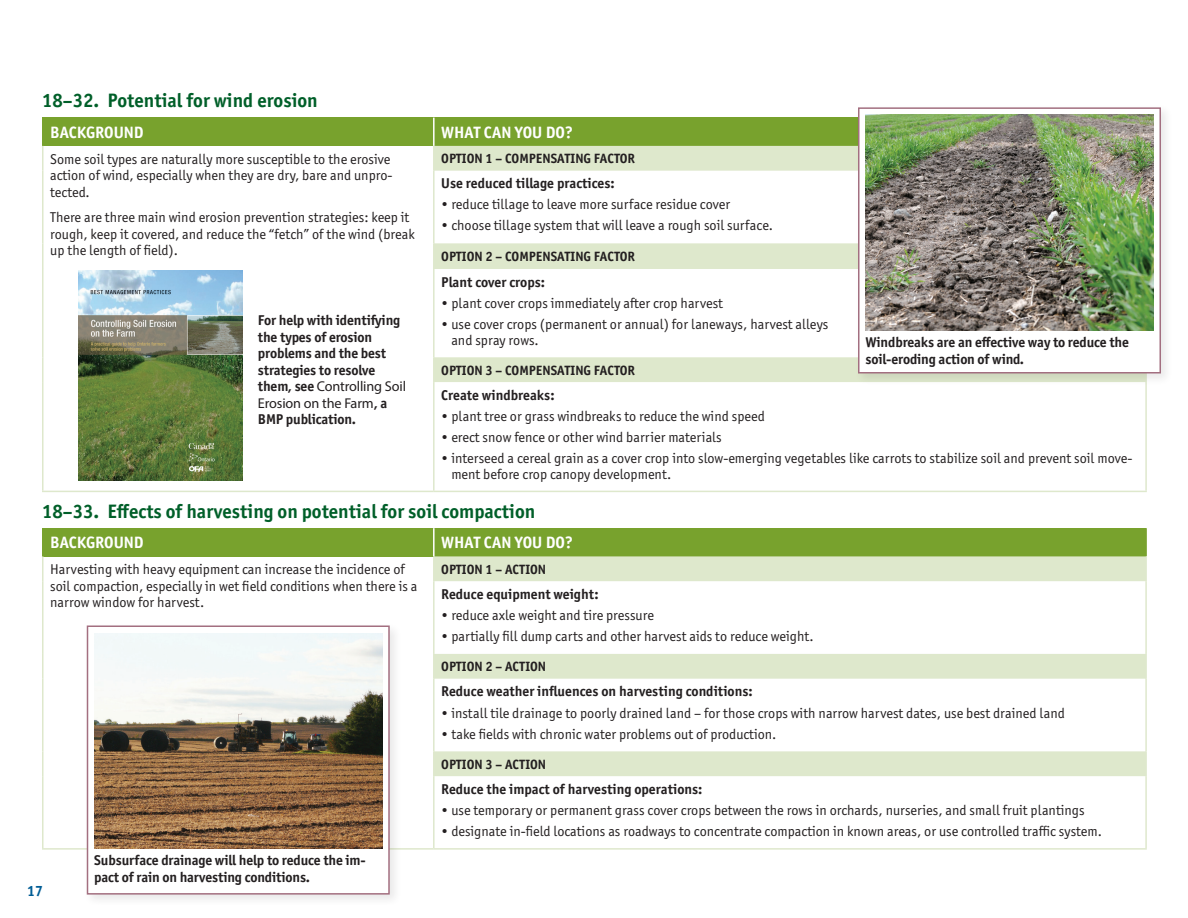
<style>
.page{position:relative;width:1188px;height:918px;background:#fff}
.page>*{position:absolute;margin:0;border:0;box-sizing:border-box;transform-origin:0 0}
.t1{font:700 19.5px "Officina Sans ITC Pro";color:#005f29}
.t2{font:700 16.5px "Officina Sans ITC Pro";color:#fff}
.t3{font:700 15px "Officina Sans ITC Pro";color:#005d95}
.t4{font:14.25px/16.5px "Officina Sans ITC Pro";color:#231f20}
.t5{font:700 14.25px/16.5px "Officina Sans ITC Pro";letter-spacing:-.01em;color:#231f20}
.t6{font:14.25px/16.5px "Myriad Pro";letter-spacing:-.01em;color:#231f20}
.t7{font:700 13.5px "Officina Sans ITC Pro";color:#231f20}
.s1{font-family:"Officina Sans ITC Pro";font-weight:700}
</style>
<div class="page">
<div style="left:43px;top:118px;width:391px;height:28px;background:#78a22d"></div>
<div style="left:434px;top:118px;width:712px;height:28px;background:#78a22d"></div>
<svg style="left:435px;top:146px;width:419px;height:236px"></svg>
<hr style="left:433px;top:118px;width:2px;height:28px;background:#fff">
<hr style="left:42px;top:118px;width:2px;height:28px;background:#78a22d">
<hr style="left:1145px;top:382px;width:2px;height:109px;background:#dee8cc">
<hr style="left:434px;top:491px;width:713px;height:1px;background:#dee8cc">
<hr style="left:42px;top:146px;width:2px;height:25px;background:#dee8cc">
<hr style="left:433px;top:146px;width:2px;height:25px;background:#dee8cc">
<hr style="left:42px;top:171px;width:2px;height:72px;background:#dee8cc">
<hr style="left:433px;top:171px;width:2px;height:72px;background:#dee8cc">
<hr style="left:42px;top:243px;width:2px;height:26px;background:#dee8cc">
<hr style="left:433px;top:243px;width:2px;height:26px;background:#dee8cc">
<hr style="left:42px;top:269px;width:2px;height:88px;background:#dee8cc">
<hr style="left:433px;top:269px;width:2px;height:88px;background:#dee8cc">
<hr style="left:42px;top:357px;width:2px;height:25px;background:#dee8cc">
<hr style="left:433px;top:357px;width:2px;height:25px;background:#dee8cc">
<hr style="left:42px;top:382px;width:2px;height:109px;background:#dee8cc">
<hr style="left:433px;top:382px;width:2px;height:109px;background:#dee8cc">
<hr style="left:42px;top:491px;width:392px;height:1px;background:#dee8cc">
<div style="left:43px;top:528px;width:391px;height:28px;background:#78a22d"></div>
<div style="left:434px;top:528px;width:712px;height:28px;background:#78a22d"></div>
<svg style="left:435px;top:556px;width:710px;height:220px"></svg>
<hr style="left:433px;top:528px;width:2px;height:28px;background:#fff">
<hr style="left:1145px;top:528px;width:2px;height:28px;background:#78a22d">
<hr style="left:1145px;top:556px;width:2px;height:25px;background:#dee8cc">
<hr style="left:1145px;top:654px;width:2px;height:25px;background:#dee8cc">
<hr style="left:1145px;top:751px;width:2px;height:25px;background:#dee8cc">
<hr style="left:42px;top:528px;width:2px;height:28px;background:#78a22d">
<hr style="left:1145px;top:776px;width:2px;height:72px;background:#dee8cc">
<hr style="left:434px;top:848px;width:713px;height:2px;background:#dee8cc">
<hr style="left:42px;top:556px;width:2px;height:25px;background:#dee8cc">
<hr style="left:433px;top:556px;width:2px;height:25px;background:#dee8cc">
<hr style="left:42px;top:581px;width:2px;height:73px;background:#dee8cc">
<hr style="left:433px;top:581px;width:2px;height:73px;background:#dee8cc">
<hr style="left:42px;top:654px;width:2px;height:25px;background:#dee8cc">
<hr style="left:433px;top:654px;width:2px;height:25px;background:#dee8cc">
<hr style="left:42px;top:679px;width:2px;height:72px;background:#dee8cc">
<hr style="left:433px;top:679px;width:2px;height:72px;background:#dee8cc">
<hr style="left:42px;top:751px;width:2px;height:25px;background:#dee8cc">
<hr style="left:433px;top:751px;width:2px;height:25px;background:#dee8cc">
<hr style="left:42px;top:776px;width:2px;height:72px;background:#dee8cc">
<hr style="left:433px;top:776px;width:2px;height:72px;background:#dee8cc">
<hr style="left:42px;top:848px;width:392px;height:2px;background:#dee8cc">
<hr style="left:1145px;top:581px;width:2px;height:73px;background:#dee8cc">
<hr style="left:1145px;top:679px;width:2px;height:72px;background:#dee8cc">
<div style="left:83px;top:622px;width:319px;height:285px;background:#f8f8f8"></div>
<div style="left:87px;top:626px;width:303px;height:269px;background:#fff;border:2px solid #a36f80"></div>
<img style="left:94px;top:633px;width:288px;height:216px">
<div style="left:854px;top:104px;width:319px;height:282px;background:#231f20;opacity:.1"></div>
<div style="left:858px;top:107px;width:303px;height:267px;background:#fff;border:2px solid #a36f80"></div>
<img style="left:866px;top:115px;width:288px;height:216px">
<img style="left:78px;top:270px;width:165px;height:210px">
<h1 class="t1" style="left:42px;top:88px;width:277px">18–32. Potential for wind erosion</h1>
<p class="t2" style="left:50px;top:122px;width:95px">BACKGROUND</p>
<p class="t2" style="left:441px;top:122px;width:133px">WHAT CAN YOU DO?</p>
<p class="t4" style="left:50px;top:151px;width:344px">Some soil types are naturally more susceptible to the erosive action of wind, especially when they are dry, bare and unpro&shy;tected.</p>
<p class="t4" style="left:50px;top:209px;width:366px">There are three main wind erosion prevention strategies: keep it rough, keep it covered, and reduce the “fetch” of the wind (break up the length of field).</p>
<p class="t7" style="left:441px;top:150px;width:195px">OPTION 1 – COMPENSATING FACTOR</p>
<p class="t5" style="left:441px;top:175px;width:175px">Use reduced tillage practices:</p>
<p class="t4" style="left:441px;top:196px;width:290px">• reduce tillage to leave more surface residue cover</p>
<p class="t4" style="left:441px;top:217px;width:333px">• choose tillage system that will leave a rough soil surface.</p>
<p class="t7" style="left:441px;top:248px;width:195px">OPTION 2 – COMPENSATING FACTOR</p>
<p class="t5" style="left:441px;top:274px;width:105px">Plant cover crops:</p>
<p class="t4" style="left:441px;top:295px;width:283px">• plant cover crops immediately after crop harvest</p>
<p class="t4" style="left:451px;top:316px;width:379px;text-indent:-10px">• use cover crops (permanent or annual) for laneways, harvest alleys and spray rows.</p>
<p class="t7" style="left:441px;top:362px;width:195px">OPTION 3 – COMPENSATING FACTOR</p>
<p class="t5" style="left:441px;top:387px;width:115px">Create windbreaks:</p>
<p class="t4" style="left:441px;top:408px;width:325px">• plant tree or grass windbreaks to reduce the wind speed</p>
<p class="t4" style="left:441px;top:429px;width:282px">• erect snow fence or other wind barrier materials</p>
<p class="t4" style="left:451px;top:450px;width:683px;text-indent:-10px">• interseed a cereal grain as a cover crop into slow-emerging vegetables like carrots to stabilize soil and prevent soil move&shy;ment before crop canopy development.</p>
<h1 class="t1" style="left:42px;top:499px;width:495px">18–33. Effects of harvesting on potential for soil compaction</h1>
<p class="t2" style="left:50px;top:532px;width:95px">BACKGROUND</p>
<p class="t2" style="left:441px;top:532px;width:133px">WHAT CAN YOU DO?</p>
<p class="t4" style="left:50px;top:561px;width:369px">Harvesting with heavy equipment can increase the incidence of soil compaction, especially in wet field conditions when there is a narrow window for harvest.</p>
<p class="t7" style="left:441px;top:561px;width:106px">OPTION 1 – ACTION</p>
<p class="t5" style="left:258px;top:312px;width:144px">For help with identifying the types of erosion problems and the best strategies to resolve</p>
<p class="t6" style="left:258px;top:378px;width:150px"><span class="s1">them, see</span> Controlling Soil<br>Erosion on the Farm<span class="s1">, a</span></p>
<p class="t5" style="left:258px;top:411px;width:99px">BMP publication.</p>
<p class="t5" style="left:866px;top:334px;width:265px">Windbreaks are an effective way to reduce the soil-eroding action of wind.</p>
<p class="t5" style="left:441px;top:586px;width:159px">Reduce equipment weight:</p>
<p class="t4" style="left:441px;top:607px;width:214px">• reduce axle weight and tire pressure</p>
<p class="t4" style="left:441px;top:628px;width:374px">• partially fill dump carts and other harvest aids to reduce weight.</p>
<p class="t7" style="left:441px;top:658px;width:106px">OPTION 2 – ACTION</p>
<p class="t5" style="left:441px;top:683px;width:313px">Reduce weather influences on harvesting conditions:</p>
<p class="t4" style="left:441px;top:704px;width:625px">• install tile drainage to poorly drained land – for those crops with narrow harvest dates, use best drained land</p>
<p class="t4" style="left:441px;top:725px;width:337px">• take fields with chronic water problems out of production.</p>
<p class="t7" style="left:441px;top:756px;width:106px">OPTION 3 – ACTION</p>
<p class="t5" style="left:441px;top:781px;width:263px">Reduce the impact of harvesting operations:</p>
<p class="t4" style="left:441px;top:802px;width:645px">• use temporary or permanent grass cover crops between the rows in orchards, nurseries, and small fruit plantings</p>
<p class="t4" style="left:441px;top:823px;width:662px">• designate in-field locations as roadways to concentrate compaction in known areas, or use controlled traffic system.</p>
<p class="t3" style="left:27px;top:882px;width:18px">17</p>
<p class="t5" style="left:94px;top:852px;width:273px">Subsurface drainage will help to reduce the im&shy;pact of rain on harvesting conditions.</p>
</div>
